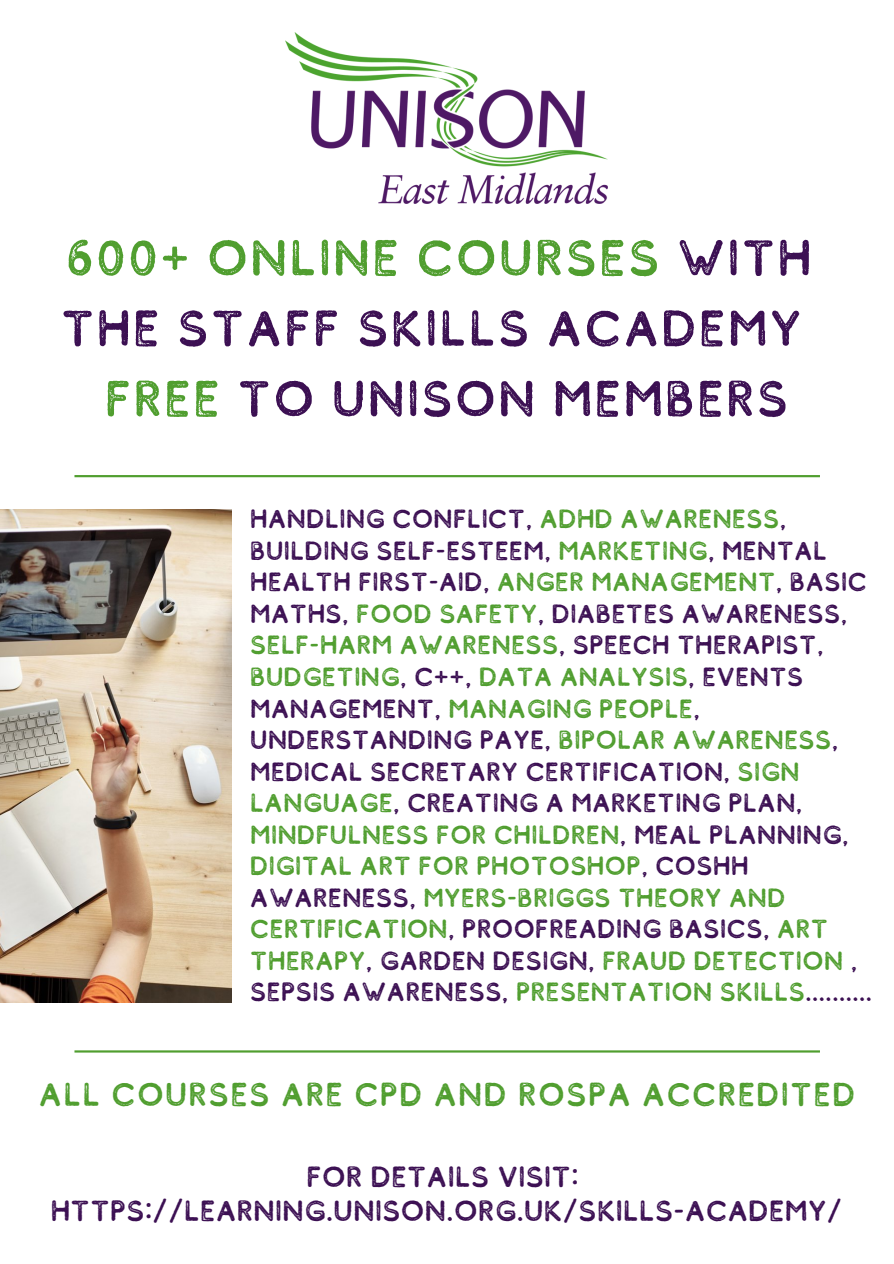
<style>
.page{position:relative;width:894px;height:1264px;background:#fff}
.page>*{position:absolute;margin:0;border:0;box-sizing:border-box;transform-origin:0 0}
.t1{font:50.7px "Comodo Stamp";color:#3c1053}
.t2{font:50.7px "Comodo Stamp";color:#509e2f}
.t3{font:33px "Comodo Stamp";color:#509e2f}
.t4{font:29.1px "Comodo Stamp";letter-spacing:-.03em;color:#3c1053}
.t5{font:26.25px/31.5px "Comodo Stamp";letter-spacing:-.03em;color:#3c1053}
.s1{color:#3c1053}
.s2{color:#509e2f}
</style>
<div class="page">
<svg style="left:74px;top:1050px;width:745px;height:2px"></svg>
<img style="left:0;top:509px;width:231px;height:493px">
<svg style="left:74px;top:475px;width:745px;height:2px"></svg>
<img style="left:285px;top:33px;width:322px;height:171px">
<p class="t2" style="left:65px;top:230px;width:748px">600+ ONLINE COURSES <span class="s1">WITH</span></p>
<p class="t1" style="left:60px;top:300px;width:744px">THE STAFF SKILLS ACADEMY</p>
<p class="t1" style="left:104px;top:371px;width:686px"><span class="s2">FREE</span> TO UNISON MEMBERS</p>
<p class="t5" style="left:249px;top:503px;width:624px">HANDLING CONFLICT, <span class="s2">ADHD AWARENESS</span>, BUILDING SELF-ESTEEM, <span class="s2">MARKETING</span>, MENTAL HEALTH FIRST-AID, <span class="s2">ANGER MANAGEMENT</span>, BASIC MATHS, <span class="s2">FOOD SAFETY</span>, DIABETES AWARENESS, <span class="s2">SELF-HARM AWARENESS</span>, SPEECH THERAPIST, <span class="s2">BUDGETING</span>, C++, <span class="s2">DATA ANALYSIS</span>, EVENTS MANAGEMENT, <span class="s2">MANAGING PEOPLE</span>, UNDERSTANDING PAYE, <span class="s2">BIPOLAR AWARENESS</span>, MEDICAL SECRETARY CERTIFICATION, <span class="s2">SIGN LANGUAGE</span>, CREATING A MARKETING PLAN, <span class="s2">MINDFULNESS FOR CHILDREN</span>, MEAL PLANNING, <span class="s2">DIGITAL ART FOR PHOTOSHOP</span>, COSHH AWARENESS, <span class="s2">MYERS-BRIGGS THEORY AND CERTIFICATION</span>, PROOFREADING BASICS, <span class="s2">ART THERAPY</span>, GARDEN DESIGN, <span class="s2">FRAUD DETECTION</span> , SEPSIS AWARENESS, <span class="s2">PRESENTATION SKILLS</span>..........</p>
<p class="t3" style="left:38px;top:1076px;width:819px">ALL COURSES ARE CPD AND ROSPA ACCREDITED</p>
<p class="t4" style="left:306px;top:1160px;width:275px">FOR DETAILS VISIT:</p>
<p class="t4" style="left:50px;top:1194px;width:794px">HTTPS://LEARNING.UNISON.ORG.UK/SKILLS-ACADEMY/</p>
</div>
